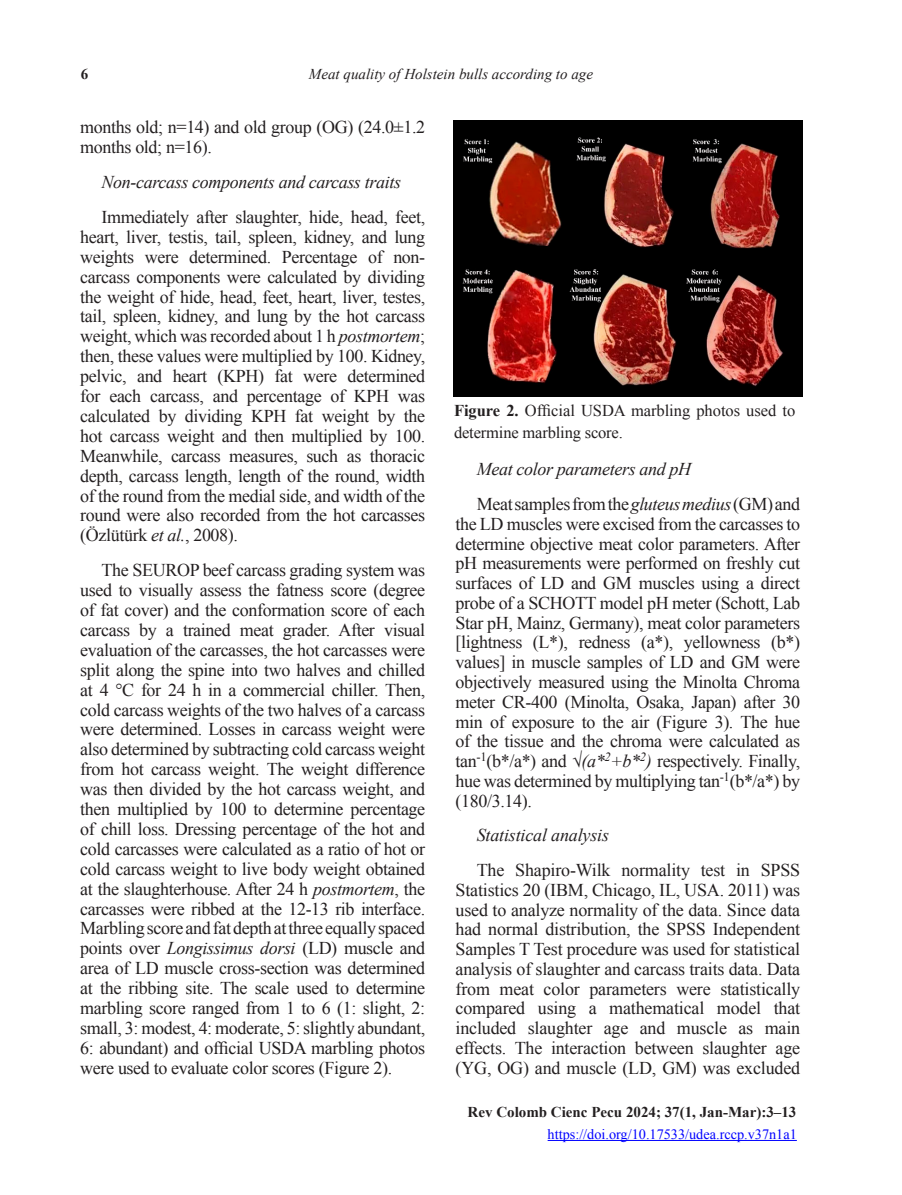
<style>
.page{position:relative;width:902px;height:1195px;background:#fff}
.page>*{position:absolute;margin:0;border:0;box-sizing:border-box;transform-origin:0 0}
.t1{font:18px/20px "Times New Roman";letter-spacing:-.02em;color:#231f20;text-align:justify}
.t2{font:italic 18px "Times New Roman";letter-spacing:-.02em;color:#231f20}
.Autor{font:16.5px/22.2px "Times New Roman";letter-spacing:-.005em;color:#231f20}
.t3{font:700 15px "Times New Roman";color:#231f20}
.t4{font:italic 15px "Times New Roman";color:#231f20}
.t5{font:14.25px "Times New Roman";color:#00f}
.s1{font-style:italic}
.s2{font-weight:700}
</style>
<div class="page">
<hr style="left:547px;top:1140px;width:249px;height:1px;background:#00f">
<img style="left:453px;top:121px;width:349px;height:275px">
<p class="t4" style="left:309px;top:64px;width:285px">Meat quality of Holstein bulls according to age</p>
<p class="t1" style="left:80px;top:117px;width:346px">months old; n=14) and old group (OG) (24.0±1.2 months old; n=16).</p>
<p class="t2" style="left:102px;top:170px;width:301px">Non-carcass components and carcass traits</p>
<p class="t1" style="left:80px;top:207px;width:346px;text-indent:21px">Immediately after slaughter, hide, head, feet, heart, liver, testis, tail, spleen, kidney, and lung weights were determined. Percentage of non&shy;carcass components were calculated by dividing the weight of hide, head, feet, heart, liver, testes, tail, spleen, kidney, and lung by the hot carcass weight, which was recorded about 1 h <span class="s1">postmortem</span>; then, these values were multiplied by 100. Kidney, pelvic, and heart (KPH) fat were determined for each carcass, and percentage of KPH was calculated by dividing KPH fat weight by the hot carcass weight and then multiplied by 100.<br>Meanwhile, carcass measures, such as thoracic depth, carcass length, length of the round, width of the round from the medial side, and width of the round were also recorded from the hot carcasses (Özlütürk <span class="s1">et al.</span>, 2008).</p>
<p class="t1" style="left:80px;top:560px;width:346px;text-indent:21px">The SEUROP beef carcass grading system was used to visually assess the fatness score (degree of fat cover) and the conformation score of each carcass by a trained meat grader. After visual evaluation of the carcasses, the hot carcasses were split along the spine into two halves and chilled at 4 °C for 24 h in a commercial chiller. Then, cold carcass weights of the two halves of a carcass were determined. Losses in carcass weight were also determined by subtracting cold carcass weight from hot carcass weight. The weight difference was then divided by the hot carcass weight, and then multiplied by 100 to determine percentage of chill loss. Dressing percentage of the hot and cold carcasses were calculated as a ratio of hot or cold carcass weight to live body weight obtained at the slaughterhouse. After 24 h <span class="s1">postmortem</span>, the carcasses were ribbed at the 12-13 rib interface.<br>Marbling score and fat depth at three equally spaced points over <span class="s1">Longissimus dorsi</span> (LD) muscle and area of LD muscle cross-section was determined at the ribbing site. The scale used to determine marbling score ranged from 1 to 6 (1: slight, 2: small, 3: modest, 4: moderate, 5: slightly abundant, 6: abundant) and official USDA marbling photos were used to evaluate color scores (Figure 2).</p>
<p class="t3" style="left:81px;top:63px;width:9px">6</p>
<p class="Autor" style="left:454px;top:399px;width:343px"><span class="s2">Figure 2.</span> Official USDA marbling photos used to determine marbling score.</p>
<p class="t2" style="left:477px;top:457px;width:216px">Meat color parameters and pH</p>
<p class="t1" style="left:455px;top:494px;width:346px;text-indent:21px">Meat samples from the <span class="s1">gluteus medius</span> (GM) and the LD muscles were excised from the carcasses to determine objective meat color parameters. After pH measurements were performed on freshly cut surfaces of LD and GM muscles using a direct probe of a SCHOTT model pH meter (Schott, Lab Star pH, Mainz, Germany), meat color parameters [lightness (L*), redness (a*), yellowness (b*) values] in muscle samples of LD and GM were objectively measured using the Minolta Chroma meter CR-400 (Minolta, Osaka, Japan) after 30 min of exposure to the air (Figure 3). The hue of the tissue and the chroma were calculated as tan<sup>-1</sup>(b*/a*) and <span class="s1">√(a*</span><sup>2</sup><span class="s1">+b*</span><sup>2</sup><span class="s1">)</span> respectively. Finally, hue was determined by multiplying tan<sup>-1</sup>(b*/a*) by (180/3.14).</p>
<p class="t2" style="left:477px;top:823px;width:134px">Statistical analysis</p>
<p class="t1" style="left:455px;top:860px;width:346px;text-indent:21px">The Shapiro-Wilk normality test in SPSS Statistics 20 (IBM, Chicago, IL, USA. 2011) was used to analyze normality of the data. Since data had normal distribution, the SPSS Independent Samples T Test procedure was used for statistical analysis of slaughter and carcass traits data. Data from meat color parameters were statistically compared using a mathematical model that included slaughter age and muscle as main effects. The interaction between slaughter age (YG, OG) and muscle (LD, GM) was excluded</p>
<p class="t3" style="left:467px;top:1101px;width:330px">Rev Colomb Cienc Pecu 2024; 37(1, Jan-Mar):3–13</p>
<p class="t5" style="left:547px;top:1124px;width:251px">https://doi.org/10.17533/udea.rccp.v37n1a1</p>
</div>
